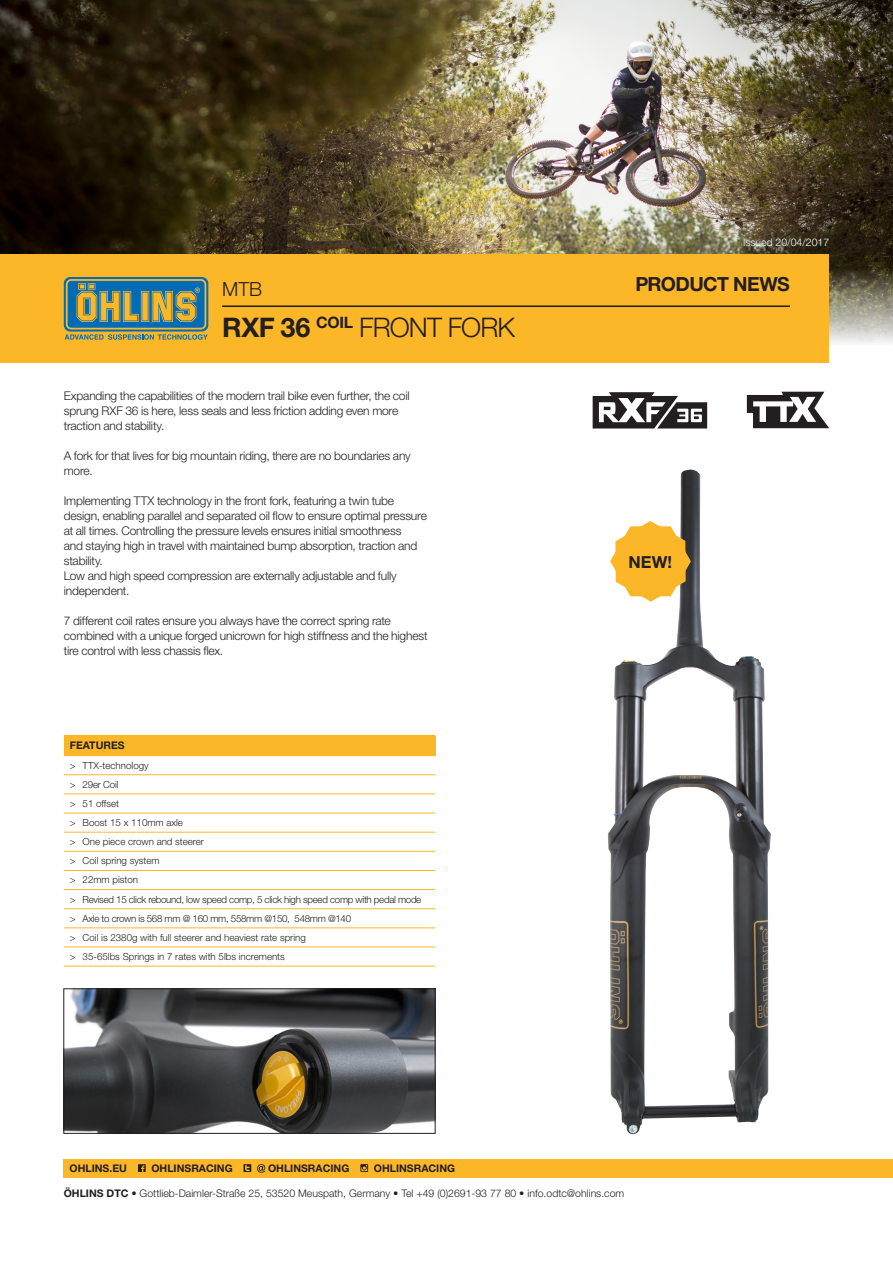
<style>
.page{position:relative;width:893px;height:1263px;background:#fff}
.page>*{position:absolute;margin:0;border:0;box-sizing:border-box;transform-origin:0 0}
.t1{font:300 27px "Helvetica Neue LT Std";letter-spacing:-.03em;color:#231f20}
.t2{font:700 19.5px "Helvetica Neue LT Std";letter-spacing:-.03em;color:#231f20}
.t3{font:300 19.5px "Helvetica Neue LT Std";color:#231f20}
.t4{font:700 16.65px "Helvetica Neue LT Std";color:#231f20}
.t5{font:300 12px/15px "Helvetica Neue LT Std";letter-spacing:-.015em;color:#231f20}
.t6{font:300 10.5px "Helvetica Neue LT Std";color:#231f20}
.Featues{font:700 10.5px "Helvetica Neue LT Std";color:#231f20}
.t7{font:300 10.5px "Helvetica Neue LT Std";color:#fff}
.t8{font:300 9.75px "Helvetica Neue LT Std";color:#231f20}
.t9{font:300 9.75px "Helvetica Neue LT Std";letter-spacing:-.03em;color:#231f20}
.t10{font:300 9.75px "Helvetica Neue LT Std";letter-spacing:-.02em;color:#231f20}
.s1{font-weight:700}
</style>
<div class="page">
<img style="left:0;top:0;width:893px;height:343px">
<div style="left:0;top:254px;width:829px;height:109px;background:#fcb729"></div>
<div style="left:64px;top:277px;width:144px;height:55px;background:#006bb6;border-radius:7px"></div>
<svg style="left:65px;top:279px;width:143px;height:61px"></svg>
<hr style="left:222px;top:305px;width:568px;height:2px;background:#231f20">
<div style="left:64px;top:1159px;width:829px;height:19px;background:#fcb729"></div>
<svg style="left:138px;top:1164px;width:8px;height:8px"></svg>
<svg style="left:244px;top:1164px;width:7px;height:8px"></svg>
<svg style="left:257px;top:1164px;width:8px;height:9px"></svg>
<svg style="left:360px;top:1164px;width:8px;height:8px"></svg>
<svg style="left:593px;top:392px;width:114px;height:36px"></svg>
<svg style="left:747px;top:392px;width:82px;height:36px"></svg>
<img style="left:608px;top:469px;width:163px;height:666px">
<svg style="left:610px;top:521px;width:81px;height:81px"></svg>
<img style="left:66px;top:991px;width:367px;height:140px">
<div style="left:64px;top:989px;width:371px;height:144px;border:1px solid #231f20"></div>
<div style="left:64px;top:736px;width:371px;height:20px;background:#fcb729"></div>
<svg style="left:64px;top:756px;width:371px;height:210px"></svg>
<hr style="left:64px;top:735px;width:371px;height:1px;background:#fcb729">
<hr style="left:64px;top:774px;width:371px;height:1px;background:#fcb729">
<hr style="left:64px;top:793px;width:371px;height:1px;background:#fcb729">
<hr style="left:64px;top:813px;width:371px;height:1px;background:#fcb729">
<hr style="left:64px;top:832px;width:371px;height:1px;background:#fcb729">
<hr style="left:64px;top:851px;width:371px;height:1px;background:#fcb729">
<hr style="left:64px;top:870px;width:371px;height:1px;background:#fcb729">
<hr style="left:64px;top:889px;width:371px;height:1px;background:#fcb729">
<hr style="left:64px;top:908px;width:371px;height:1px;background:#fcb729">
<hr style="left:64px;top:927px;width:371px;height:1px;background:#fcb729">
<hr style="left:64px;top:947px;width:371px;height:1px;background:#fcb729">
<hr style="left:64px;top:966px;width:371px;height:1px;background:#fcb729">
<p class="t3" style="left:222px;top:277px;width:42px">MTB</p>
<p class="t1" style="left:222px;top:311px;width:294px"><span class="s1">RXF 36</span> <sup>COIL</sup> FRONT FORK</p>
<p class="t5" style="left:64px;top:388px;width:347px">Expanding the capabilities of the modern trail bike even further, the coil sprung RXF 36 is here, less seals and less friction adding even more traction and stability.</p>
<p class="t5" style="left:64px;top:448px;width:348px">A fork for that lives for big mountain riding, there are no boundaries any more.</p>
<p class="t5" style="left:64px;top:493px;width:365px">Implementing TTX technology in the front fork, featuring a twin tube design, enabling parallel and separated oil flow to ensure optimal pressure at all times. Controlling the pressure levels ensures initial smoothness<br>and staying high in travel with maintained bump absorption, traction and stability.</p>
<p class="t5" style="left:64px;top:568px;width:334px">Low and high speed compression are externally adjustable and fully independent.</p>
<p class="t5" style="left:64px;top:613px;width:365px">7 different coil rates ensure you always have the correct spring rate combined with a unique forged unicrown for high stiffness and the highest tire control with less chassis flex.</p>
<p class="Featues" style="left:70px;top:739px;width:56px">FEATURES</p>
<p class="t8" style="left:70px;top:759px;width:80px">&gt; TTX-technology</p>
<p class="t10" style="left:70px;top:778px;width:50px">&gt; 29er Coil</p>
<p class="t8" style="left:70px;top:797px;width:51px">&gt; 51 offset</p>
<p class="t8" style="left:70px;top:816px;width:115px">&gt; Boost 15 x 110mm axle</p>
<p class="t8" style="left:70px;top:836px;width:136px">&gt; One piece crown and steerer</p>
<p class="t8" style="left:70px;top:855px;width:91px">&gt; Coil spring system</p>
<p class="t8" style="left:70px;top:874px;width:70px">&gt; 22mm piston</p>
<p class="t9" style="left:70px;top:893px;width:353px">&gt; Revised 15 click rebound, low speed comp, 5 click high speed comp with pedal mode</p>
<p class="t9" style="left:70px;top:912px;width:283px">&gt; Axle to crown is 568 mm @ 160 mm, 558mm @150, 548mm @140</p>
<p class="t8" style="left:70px;top:931px;width:237px">&gt; Coil is 2380g with full steerer and heaviest rate spring</p>
<p class="t8" style="left:70px;top:950px;width:217px">&gt; 35-65lbs Springs in 7 rates with 5lbs increments</p>
<p class="Featues" style="left:70px;top:1161px;width:59px">OHLINS.EU</p>
<p class="Featues" style="left:151px;top:1161px;width:83px">OHLINSRACING</p>
<p class="Featues" style="left:268px;top:1161px;width:83px">OHLINSRACING</p>
<p class="Featues" style="left:374px;top:1161px;width:83px">OHLINSRACING</p>
<p class="t7" style="left:743px;top:236px;width:88px">Issued 20/04/2017</p>
<h2 class="t2" style="left:635px;top:272px;width:156px">PRODUCT NEWS</h2>
<p class="t4" style="left:629px;top:551px;width:45px">NEW!</p>
<p class="t6" style="left:64px;top:1187px;width:562px"><span class="s1">ÖHLINS DTC</span> • Gottlieb-Daimler-Straße 25, 53520 Meuspath, Germany • Tel +49 (0)2691-93 77 80 • info.odtc@ohlins.com</p>
</div>
